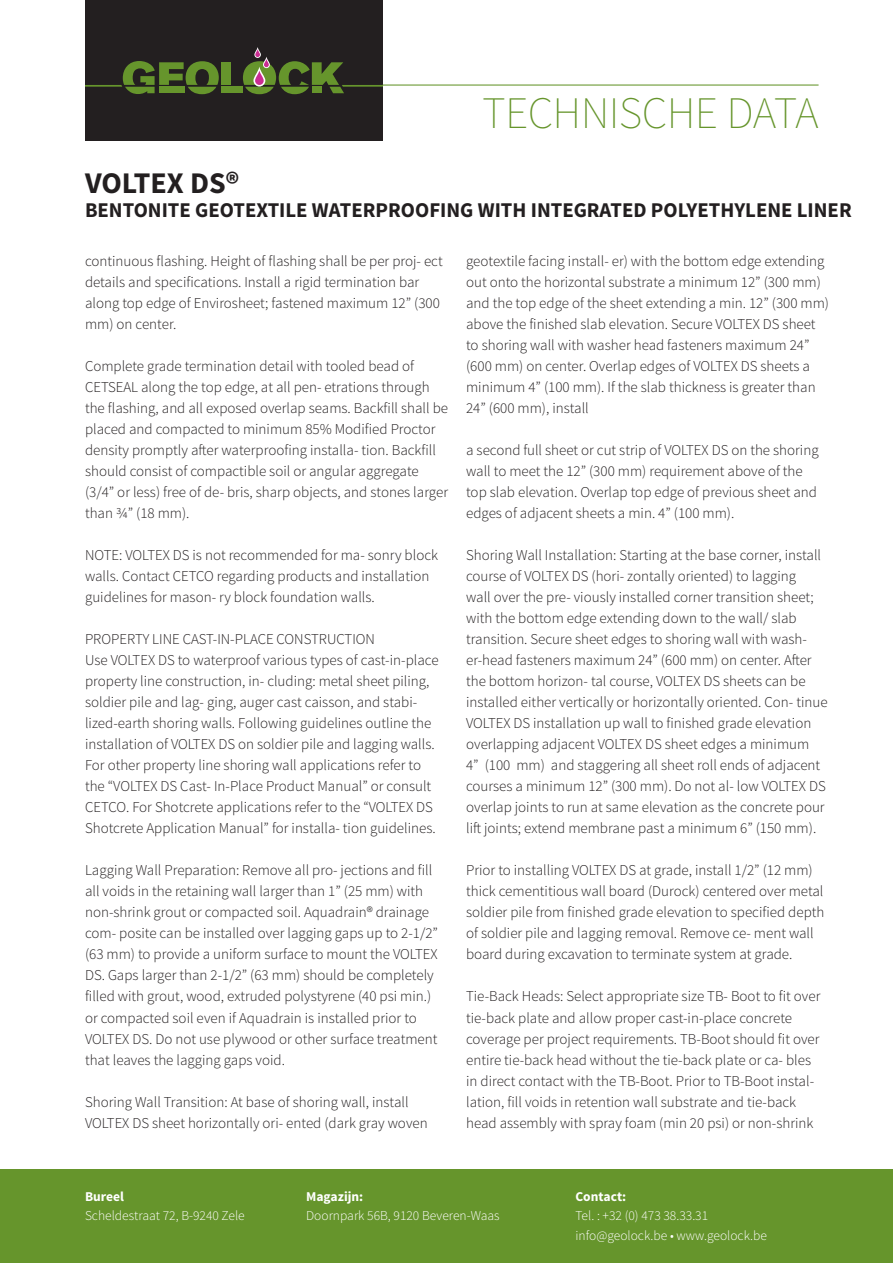
<style>
.page{position:relative;width:893px;height:1263px;background:#fff}
.page>*{position:absolute;margin:0;border:0;box-sizing:border-box;transform-origin:0 0}
.t1{font:200 45px "Source Sans Pro";color:#66952c}
.t2{font:700 30px "Source Sans Pro";color:#231f20}
.t3{font:700 21px "Source Sans Pro";color:#231f20}
.t4{font:300 15px/21px "Source Sans Pro";color:#231f20}
.t5{font:300 13.5px/19.5px "Source Sans Pro";color:#fff}
.t6{font:700 13.5px "Source Sans Pro";color:#fff}
</style>
<div class="page">
<div style="left:85px;top:0;width:298px;height:140px;background:#231f20"></div>
<div style="left:221px;top:62px;width:10px;height:23px;background:#66952c"></div>
<div style="left:221px;top:87px;width:22px;height:6px;background:#66952c"></div>
<svg style="left:85px;top:61px;width:134px;height:33px"></svg>
<svg style="left:243px;top:61px;width:140px;height:33px"></svg>
<svg style="left:263px;top:57px;width:7px;height:11px"></svg>
<svg style="left:264px;top:59px;width:5px;height:8px"></svg>
<svg style="left:253px;top:67px;width:12px;height:20px"></svg>
<svg style="left:255px;top:71px;width:9px;height:14px"></svg>
<svg style="left:254px;top:47px;width:7px;height:11px"></svg>
<svg style="left:255px;top:49px;width:5px;height:8px"></svg>
<div style="left:0;top:1169px;width:893px;height:94px;background:#66952c"></div>
<hr style="left:383px;top:85px;width:436px;height:1px;background:#66952c">
<h1 class="t1" style="left:482px;top:86px;width:338px">TECHNISCHE DATA</h1>
<p class="t2" style="left:85px;top:163px;width:156px">VOLTEX DS®</p>
<p class="t3" style="left:85px;top:196px;width:768px">BENTONITE GEOTEXTILE WATERPROOFING WITH INTEGRATED POLYETHYLENE LINER</p>
<p class="t4" style="left:85px;top:251px;width:359px">continuous flashing. Height of flashing shall be per proj- ect details and specifications. Install a rigid termination bar along top edge of Envirosheet; fastened maximum 12” (300 mm) on center.</p>
<p class="t4" style="left:85px;top:356px;width:365px">Complete grade termination detail with tooled bead of CETSEAL along the top edge, at all pen- etrations through the flashing, and all exposed overlap seams. Backfill shall be placed and compacted to minimum 85% Modified Proctor density promptly after waterproofing installa- tion. Backfill should consist of compactible soil or angular aggregate (3/4” or less) free of de- bris, sharp objects, and stones larger than ¾” (18 mm).</p>
<p class="t4" style="left:85px;top:545px;width:355px">NOTE: VOLTEX DS is not recommended for ma- sonry block walls. Contact CETCO regarding products and installation guidelines for mason- ry block foundation walls.</p>
<p class="t4" style="left:85px;top:629px;width:291px">PROPERTY LINE CAST-IN-PLACE CONSTRUCTION</p>
<p class="t4" style="left:85px;top:650px;width:355px">Use VOLTEX DS to waterproof various types of cast-in-place property line construction, in- cluding: metal sheet piling, soldier pile and lag- ging, auger cast caisson, and stabi&shy;lized-earth shoring walls. Following guidelines outline the installation of VOLTEX DS on soldier pile and lagging walls.<br>For other property line shoring wall applications refer to the “VOLTEX DS Cast- In-Place Product Manual” or consult CETCO. For Shotcrete applications refer to the “VOLTEX DS Shotcrete Application Manual” for installa- tion guidelines.</p>
<p class="t4" style="left:85px;top:860px;width:354px">Lagging Wall Preparation: Remove all pro- jections and fill all voids in the retaining wall larger than 1” (25 mm) with non-shrink grout or compacted soil. Aquadrain® drainage com- posite can be installed over lagging gaps up to 2-1/2” (63 mm) to provide a uniform surface to mount the VOLTEX DS. Gaps larger than 2-1/2” (63 mm) should be completely filled with grout, wood, extruded polystyrene (40 psi min.) or compacted soil even if Aquadrain is installed prior to VOLTEX DS. Do not use plywood or other surface treatment that leaves the lagging gaps void.</p>
<p class="t4" style="left:85px;top:1091px;width:344px">Shoring Wall Transition: At base of shoring wall, install<br>VOLTEX DS sheet horizontally ori- ented (dark gray woven</p>
<p class="t4" style="left:466px;top:251px;width:365px">geotextile facing install- er) with the bottom edge extending out onto the horizontal substrate a minimum 12” (300 mm) and the top edge of the sheet extending a min. 12” (300 mm) above the finished slab elevation. Secure VOLTEX DS sheet to shoring wall with washer head fasteners maximum 24” (600 mm) on center. Overlap edges of VOLTEX DS sheets a minimum 4” (100 mm). If the slab thickness is greater than 24” (600 mm), install</p>
<p class="t4" style="left:466px;top:440px;width:354px">a second full sheet or cut strip of VOLTEX DS on the shoring wall to meet the 12” (300 mm) requirement above of the top slab elevation. Overlap top edge of previous sheet and edges of adjacent sheets a min. 4” (100 mm).</p>
<p class="t4" style="left:466px;top:545px;width:363px">Shoring Wall Installation: Starting at the base corner, install course of VOLTEX DS (hori- zontally oriented) to lagging<br>wall over the pre- viously installed corner transition sheet; with the bottom edge extending down to the wall/ slab transition. Secure sheet edges to shoring wall with wash&shy;er-head fasteners maximum 24” (600 mm) on center. After the bottom horizon- tal course, VOLTEX DS sheets can be installed either vertically or horizontally oriented. Con- tinue VOLTEX DS installation up wall to finished grade elevation overlapping adjacent VOLTEX DS sheet edges a minimum<br>4” (100 mm) and staggering all sheet roll ends of adjacent courses a minimum 12” (300 mm). Do not al- low VOLTEX DS overlap joints to run at same elevation as the concrete pour lift joints; extend membrane past a minimum 6” (150 mm).</p>
<p class="t4" style="left:466px;top:860px;width:360px">Prior to installing VOLTEX DS at grade, install 1/2” (12 mm) thick cementitious wall board (Durock) centered over metal soldier pile from finished grade elevation to specified depth of soldier pile and lagging removal. Remove ce- ment wall board during excavation to terminate system at grade.</p>
<p class="t4" style="left:466px;top:986px;width:356px">Tie-Back Heads: Select appropriate size TB- Boot to fit over tie-back plate and allow proper cast-in-place concrete coverage per project requirements. TB-Boot should fit over entire tie-back head without the tie-back plate or ca- bles in direct contact with the TB-Boot. Prior to TB-Boot instal&shy;lation, fill voids in retention wall substrate and tie-back head assembly with spray foam (min 20 psi) or non-shrink</p>
<p class="t6" style="left:85px;top:1188px;width:40px">Bureel</p>
<p class="t5" style="left:85px;top:1206px;width:161px">Scheldestraat 72, B-9240 Zele</p>
<p class="t6" style="left:306px;top:1188px;width:59px">Magazijn:</p>
<p class="t5" style="left:306px;top:1206px;width:195px">Doornpark 56B, 9120 Beveren-Waas</p>
<p class="t6" style="left:575px;top:1188px;width:52px">Contact:</p>
<p class="t5" style="left:575px;top:1206px;width:193px">Tel. : +32 (0) 473 38.33.31 info@geolock.be • www.geolock.be</p>
</div>
